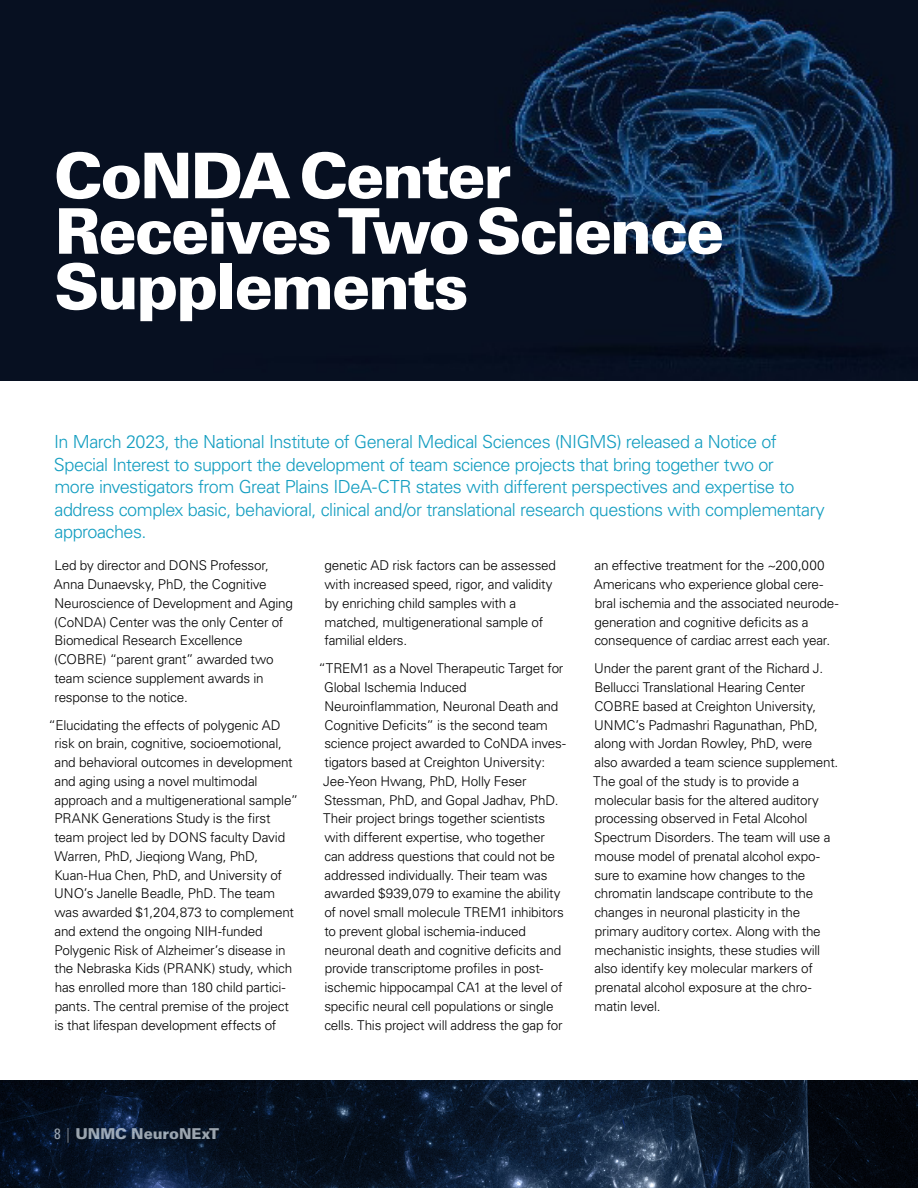
<style>
.page{position:relative;width:918px;height:1188px;background:#fff}
.page>*{position:absolute;margin:0;border:0;box-sizing:border-box;transform-origin:0 0}
.t1{font:900 63px/55.5px "Univers LT Std";letter-spacing:-.035em;color:#fff}
.t2{font:300 18px/22.5px "Univers LT Std";letter-spacing:-.03em;color:#129dc0}
.t3{font:900 15px "Univers LT Std";letter-spacing:-.01em;color:#989ea3}
.t4{font:300 13.5px/18.8px "Univers LT Std";letter-spacing:-.015em;color:#000}
.s1{font-weight:400;font-stretch:condensed}
.s2{font-weight:300;font-stretch:condensed}
</style>
<div class="page">
<svg style="left:0;top:1080px;width:917px;height:108px;background:#0b182a"></svg>
<hr style="left:917px;top:726px;width:1px;height:462px;background:#dae8f0">
<img style="left:0;top:0;width:918px;height:381px">
<h1 class="t1" style="left:54px;top:147px;width:672px">CoNDA Center<br>Receives Two Science<br>Supplements</h1>
<p class="t2" style="left:54px;top:430px;width:772px">In March 2023, the National Institute of General Medical Sciences (NIGMS) released a Notice of Special Interest to support the development of team science projects that bring together two or<br>more investigators from Great Plains IDeA-CTR states with different perspectives and expertise to address complex basic, behavioral, clinical and/or translational research questions with complementary approaches.</p>
<p class="t4" style="left:54px;top:556px;width:241px">Led by director and DONS Professor, Anna Dunaevsky, PhD, the Cognitive Neuroscience of Development and Aging (CoNDA) Center was the only Center of Biomedical Research Excellence (COBRE) “parent grant” awarded two team science supplement awards in response to the notice.</p>
<p class="t4" style="left:54px;top:715px;width:245px;text-indent:-6px">“Elucidating the effects of polygenic AD risk on brain, cognitive, socioemotional, and behavioral outcomes in development and aging using a novel multimodal approach and a multigenerational sample” PRANK Generations Study is the first team project led by DONS faculty David Warren, PhD, Jieqiong Wang, PhD, Kuan-Hua Chen, PhD, and University of UNO’s Janelle Beadle, PhD. The team was awarded $1,204,873 to complement and extend the ongoing NIH-funded Polygenic Risk of Alzheimer’s disease in the Nebraska Kids (PRANK) study, which has enrolled more than 180 child partici&shy;pants. The central premise of the project is that lifespan development effects of</p>
<p class="t4" style="left:324px;top:556px;width:233px">genetic AD risk factors can be assessed with increased speed, rigor, and validity by enriching child samples with a matched, multigenerational sample of familial elders.</p>
<p class="t4" style="left:323px;top:659px;width:244px;text-indent:-5px">“TREM1 as a Novel Therapeutic Target for Global Ischemia Induced Neuroinflammation, Neuronal Death and Cognitive Deficits” is the second team science project awarded to CoNDA inves&shy;tigators based at Creighton University:<br>Jee-Yeon Hwang, PhD, Holly Feser Stessman, PhD, and Gopal Jadhav, PhD.<br>Their project brings together scientists with different expertise, who together can address questions that could not be addressed individually. Their team was awarded $939,079 to examine the ability of novel small molecule TREM1 inhibitors to prevent global ischemia-induced neuronal death and cognitive deficits and provide transcriptome profiles in post&shy;ischemic hippocampal CA1 at the level of specific neural cell populations or single cells. This project will address the gap for</p>
<p class="t4" style="left:594px;top:556px;width:246px">an effective treatment for the ~200,000<br>Americans who experience global cere&shy;bral ischemia and the associated neurode&shy;generation and cognitive deficits as a consequence of cardiac arrest each year.</p>
<p class="t4" style="left:593px;top:659px;width:247px">Under the parent grant of the Richard J.<br>Bellucci Translational Hearing Center COBRE based at Creighton University, UNMC’s Padmashri Ragunathan, PhD, along with Jordan Rowley, PhD, were<br>also awarded a team science supplement.<br>The goal of the study is to provide a molecular basis for the altered auditory processing observed in Fetal Alcohol Spectrum Disorders. The team will use a mouse model of prenatal alcohol expo&shy;sure to examine how changes to the chromatin landscape contribute to the changes in neuronal plasticity in the primary auditory cortex. Along with the mechanistic insights, these studies will also identify key molecular markers of prenatal alcohol exposure at the chro&shy;matin level.</p>
<p class="t3" style="left:54px;top:1125px;width:167px"><span class="s1">8</span> <span class="s2">|</span> UNMC NeuroNExT</p>
</div>
